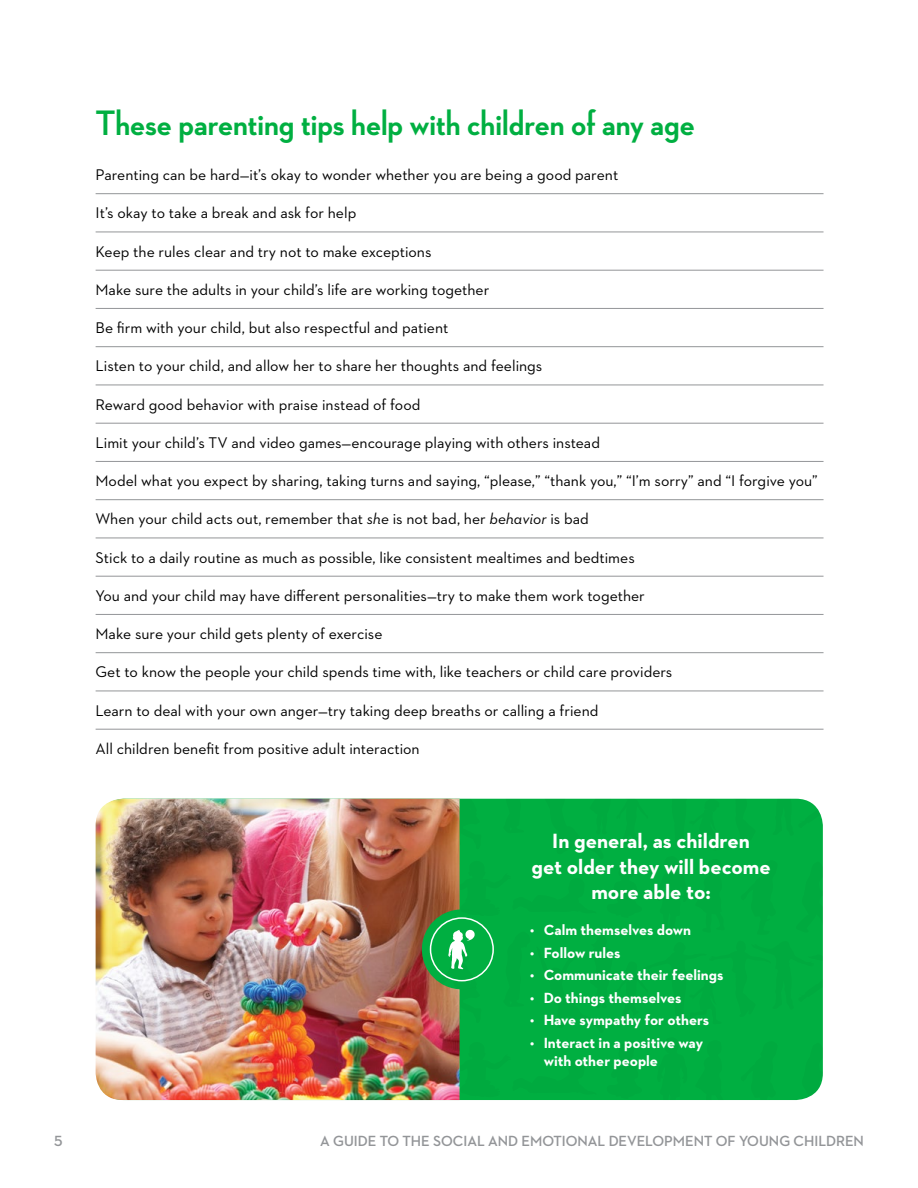
<style>
.page{position:relative;width:918px;height:1188px;background:#fff}
.page>*{position:absolute;margin:0;border:0;box-sizing:border-box;transform-origin:0 0}
.t1{font:700 36px "Neutraface 2 Display";color:#00af41}
.t2{font:700 21px/25.5px "Neutraface 2 Text";color:#fff;text-align:center}
.t3{font:15.75px "Neutraface 2 Text";color:#000}
.t4{font:700 15px/18px "Neutraface 2 Text";color:#fff}
.t5{font:700 15px "Neutraface 2 Display";color:#939598}
.s1{font-style:italic}
</style>
<div class="page">
<hr style="left:96px;top:193px;width:728px;height:1px;background:#939598">
<hr style="left:96px;top:232px;width:728px;height:1px;background:#939598">
<hr style="left:96px;top:270px;width:728px;height:1px;background:#939598">
<hr style="left:96px;top:308px;width:728px;height:1px;background:#939598">
<hr style="left:96px;top:346px;width:728px;height:1px;background:#939598">
<hr style="left:96px;top:385px;width:728px;height:1px;background:#939598">
<hr style="left:96px;top:423px;width:728px;height:1px;background:#939598">
<hr style="left:96px;top:461px;width:728px;height:1px;background:#939598">
<hr style="left:96px;top:499px;width:728px;height:1px;background:#939598">
<hr style="left:96px;top:538px;width:728px;height:1px;background:#939598">
<hr style="left:96px;top:576px;width:728px;height:1px;background:#939598">
<hr style="left:96px;top:614px;width:728px;height:1px;background:#939598">
<hr style="left:96px;top:652px;width:728px;height:1px;background:#939598">
<hr style="left:96px;top:691px;width:728px;height:1px;background:#939598">
<hr style="left:96px;top:729px;width:728px;height:1px;background:#939598">
<img style="left:96px;top:799px;width:285px;height:301px">
<svg style="left:381px;top:799px;width:442px;height:301px;background:#1ca142"></svg>
<div style="left:430px;top:917px;width:64px;height:64px;border:2px solid #fff;border-radius:50%"></div>
<h1 class="t1" style="left:96px;top:103px;width:601px">These parenting tips help with children of any age</h1>
<p class="t3" style="left:96px;top:165px;width:524px">Parenting can be hard—it’s okay to wonder whether you are being a good parent</p>
<p class="t3" style="left:96px;top:203px;width:262px">It’s okay to take a break and ask for help</p>
<p class="t3" style="left:96px;top:241px;width:337px">Keep the rules clear and try not to make exceptions</p>
<p class="t3" style="left:96px;top:280px;width:395px">Make sure the adults in your child’s life are working together</p>
<p class="t3" style="left:96px;top:318px;width:354px">Be firm with your child, but also respectful and patient</p>
<p class="t3" style="left:96px;top:356px;width:448px">Listen to your child, and allow her to share her thoughts and feelings</p>
<p class="t3" style="left:96px;top:394px;width:326px">Reward good behavior with praise instead of food</p>
<p class="t3" style="left:96px;top:433px;width:506px">Limit your child’s TV and video games—encourage playing with others instead</p>
<p class="t3" style="left:96px;top:471px;width:724px">Model what you expect by sharing, taking turns and saying, “please,” “thank you,” “I’m sorry” and “I forgive you”</p>
<p class="t3" style="left:96px;top:509px;width:495px">When your child acts out, remember that <span class="s1">she</span> is not bad, her <span class="s1">behavior</span> is bad</p>
<p class="t3" style="left:96px;top:547px;width:541px">Stick to a daily routine as much as possible, like consistent mealtimes and bedtimes</p>
<p class="t3" style="left:96px;top:586px;width:551px">You and your child may have different personalities—try to make them work together</p>
<p class="t3" style="left:96px;top:624px;width:288px">Make sure your child gets plenty of exercise</p>
<p class="t3" style="left:96px;top:662px;width:578px">Get to know the people your child spends time with, like teachers or child care providers</p>
<p class="t3" style="left:96px;top:700px;width:504px">Learn to deal with your own anger—try taking deep breaths or calling a friend</p>
<p class="t3" style="left:96px;top:739px;width:326px">All children benefit from positive adult interaction</p>
<h2 class="t2" style="left:531px;top:828px;width:241px">In general, as children<br>get older they will become more able to:</h2>
<p class="t4" style="left:530px;top:921px;width:163px">• Calm themselves down</p>
<p class="t4" style="left:530px;top:943px;width:92px">• Follow rules</p>
<p class="t4" style="left:530px;top:966px;width:195px">• Communicate their feelings</p>
<p class="t4" style="left:530px;top:988px;width:153px">• Do things themselves</p>
<p class="t4" style="left:530px;top:1011px;width:180px">• Have sympathy for others</p>
<p class="t4" style="left:544px;top:1033px;width:161px;text-indent:-14px">• Interact in a positive way with other people</p>
<p class="t5" style="left:54px;top:1132px;width:10px">5</p>
<p class="t5" style="left:320px;top:1132px;width:545px">A GUIDE TO THE SOCIAL AND EMOTIONAL DEVELOPMENT OF YOUNG CHILDREN</p>
</div>
